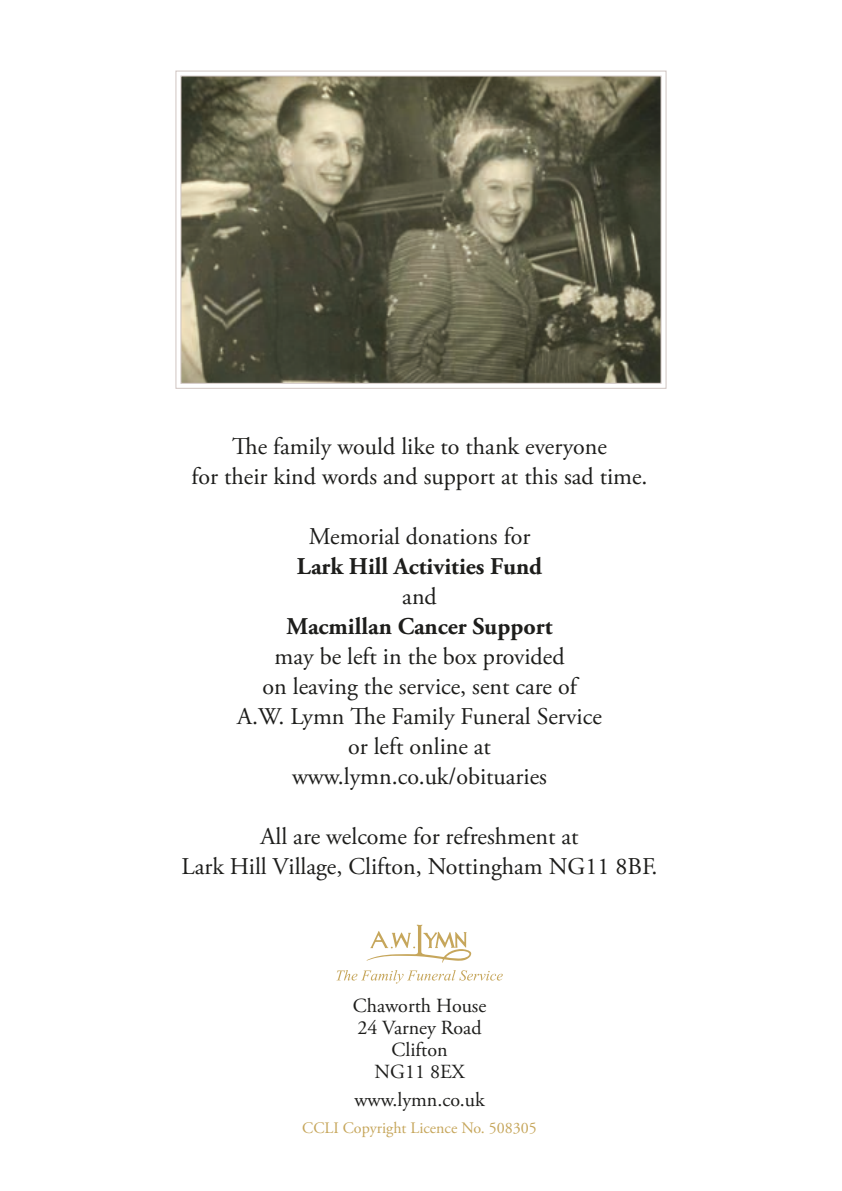
<style>
.page{position:relative;width:842px;height:1191px;background:#fff}
.page>*{position:absolute;margin:0;border:0;box-sizing:border-box;transform-origin:0 0}
.t1{font:24px/30px "Adobe Garamond Pro";color:#1d1d1b;text-align:center}
.t2{font:700 24px "Adobe Garamond Pro";color:#1d1d1b}
.t3{font:20px/22px "Adobe Garamond Pro";color:#1d1d1b;text-align:center}
.t4{font:16px "Adobe Garamond Pro";color:#c6a65b}
</style>
<div class="page">
<svg style="left:336px;top:924px;width:167px;height:59px"></svg>
<svg style="left:175px;top:70px;width:492px;height:319px"></svg>
<svg style="left:180px;top:75px;width:482px;height:309px;background:#686650"></svg>
<p class="t1" style="left:192px;top:432px;width:457px">The family would like to thank everyone<br>for their kind words and support at this sad time.</p>
<p class="t1" style="left:309px;top:522px;width:223px">Memorial donations for</p>
<p class="t2" style="left:297px;top:552px;width:247px">Lark Hill Activities Fund</p>
<p class="t1" style="left:402px;top:582px;width:36px">and</p>
<p class="t2" style="left:286px;top:612px;width:268px">Macmillan Cancer Support</p>
<p class="t1" style="left:237px;top:642px;width:366px">may be left in the box provided<br>on leaving the service, sent care of<br>A.W. Lymn The Family Funeral Service or left online at www.lymn.co.uk/obituaries</p>
<p class="t1" style="left:182px;top:822px;width:477px">All are welcome for refreshment at<br>Lark Hill Village, Clifton, Nottingham NG11 8BF.</p>
<p class="t3" style="left:353px;top:995px;width:135px">Chaworth House<br>24 Varney Road<br>Clifton<br>NG11 8EX</p>
<p class="t3" style="left:354px;top:1089px;width:132px">www.lymn.co.uk</p>
<p class="t4" style="left:302px;top:1118px;width:236px">CCLI Copyright Licence No. 508305</p>
</div>
